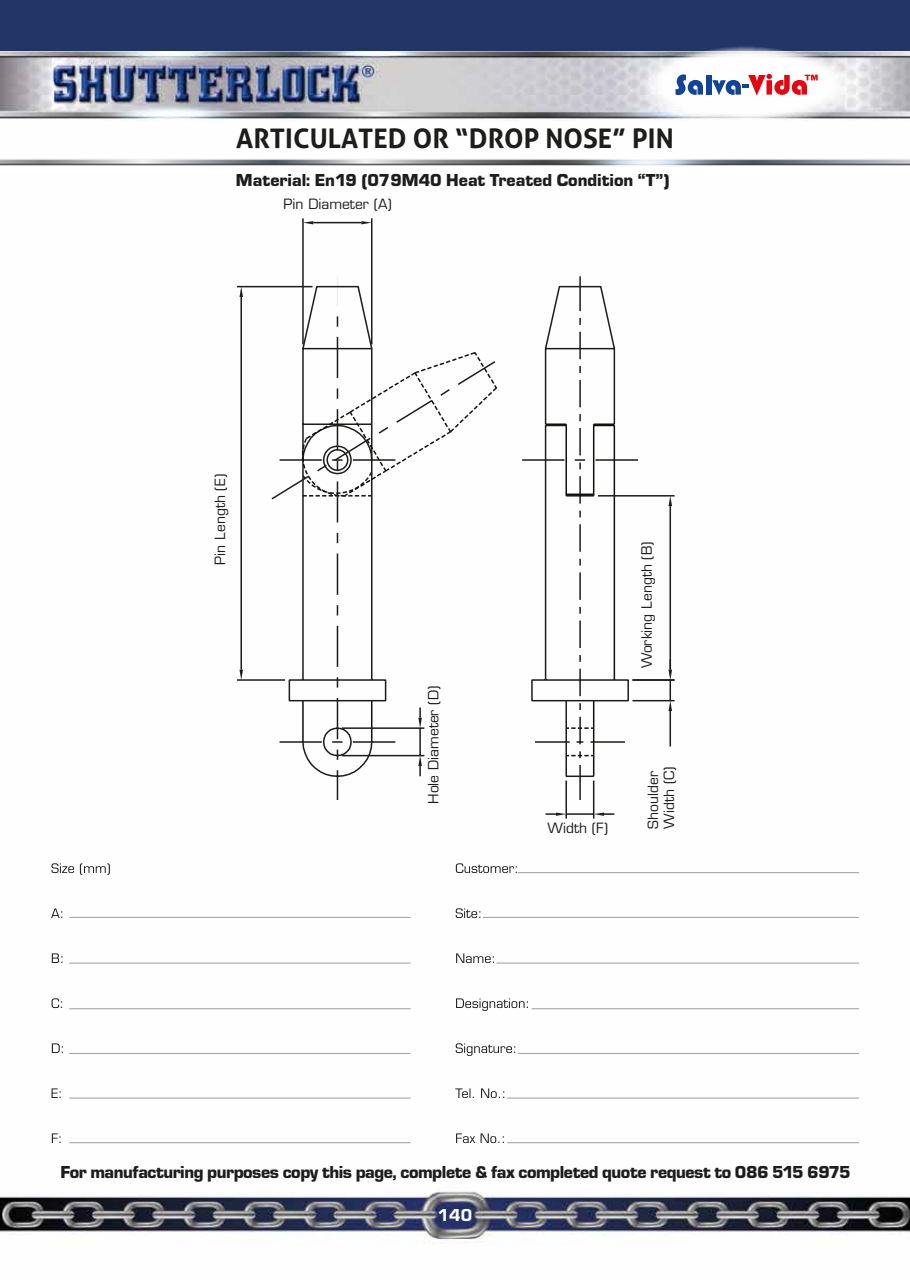
<style>
.page{position:relative;width:910px;height:1280px;background:#fff}
.page>*{position:absolute;margin:0;border:0;box-sizing:border-box;transform-origin:0 0}
.t1{font:700 27px "Aller";color:#1d1d1b}
.t2{font:18px "Eurostile T Blac";letter-spacing:-.025em;color:#1d1d1b}
.t3{font:18px "Eurostile T Blac";color:#1d1d1b}
.t4{font:18px "Eurostile T Heav";color:#fff}
.t5{font:13.8px/16.2px "Eurostile";color:#1d1d1b}
</style>
<div class="page">
<img style="left:0;top:50px;width:910px;height:1194px">
<div style="left:0;top:0;width:910px;height:50px;background:#213666"></div>
<img style="left:653px;top:46px;width:187px;height:77px">
<img style="left:0;top:153px;width:910px;height:19px">
<svg style="left:456px;top:1133px;width:48px;height:10px"></svg>
<svg style="left:455px;top:1088px;width:49px;height:10px"></svg>
<svg style="left:455px;top:1043px;width:60px;height:13px"></svg>
<svg style="left:456px;top:998px;width:72px;height:13px"></svg>
<svg style="left:456px;top:953px;width:38px;height:10px"></svg>
<svg style="left:455px;top:908px;width:25px;height:10px"></svg>
<svg style="left:456px;top:863px;width:61px;height:10px"></svg>
<svg style="left:270px;top:360px;width:8px;height:397px"></svg>
<hr style="left:632px;top:700px;width:43px;height:1px;background:#1d1d1b">
<hr style="left:669px;top:711px;width:2px;height:35px;background:#1d1d1b">
<hr style="left:669px;top:680px;width:2px;height:21px;background:#1d1d1b">
<svg style="left:668px;top:701px;width:4px;height:10px"></svg>
<hr style="left:632px;top:679px;width:43px;height:2px;background:#1d1d1b">
<hr style="left:598px;top:495px;width:77px;height:2px;background:#1d1d1b">
<hr style="left:669px;top:506px;width:2px;height:164px;background:#1d1d1b">
<svg style="left:668px;top:659px;width:4px;height:21px"></svg>
<svg style="left:668px;top:496px;width:4px;height:10px"></svg>
<hr style="left:237px;top:679px;width:48px;height:2px;background:#1d1d1b">
<hr style="left:237px;top:286px;width:76px;height:1px;background:#1d1d1b">
<hr style="left:240px;top:297px;width:2px;height:373px;background:#1d1d1b">
<svg style="left:239px;top:670px;width:4px;height:10px"></svg>
<svg style="left:239px;top:287px;width:4px;height:10px"></svg>
<hr style="left:302px;top:218px;width:2px;height:126px;background:#1d1d1b">
<hr style="left:371px;top:218px;width:1px;height:126px;background:#1d1d1b">
<hr style="left:313px;top:222px;width:48px;height:1px;background:#1d1d1b">
<svg style="left:303px;top:221px;width:10px;height:3px"></svg>
<svg style="left:361px;top:221px;width:10px;height:3px"></svg>
<svg style="left:278px;top:285px;width:361px;height:516px"></svg>
<hr style="left:565px;top:780px;width:2px;height:39px;background:#1d1d1b">
<hr style="left:593px;top:780px;width:1px;height:39px;background:#1d1d1b">
<hr style="left:566px;top:813px;width:28px;height:2px;background:#1d1d1b">
<svg style="left:546px;top:812px;width:20px;height:4px"></svg>
<svg style="left:594px;top:812px;width:20px;height:4px"></svg>
<svg style="left:52px;top:1133px;width:9px;height:10px"></svg>
<svg style="left:52px;top:1088px;width:9px;height:10px"></svg>
<svg style="left:52px;top:1043px;width:11px;height:10px"></svg>
<svg style="left:52px;top:998px;width:10px;height:10px"></svg>
<svg style="left:52px;top:953px;width:10px;height:10px"></svg>
<svg style="left:51px;top:908px;width:11px;height:10px"></svg>
<svg style="left:51px;top:863px;width:59px;height:12px"></svg>
<hr style="left:69px;top:917px;width:342px;height:1px;background:#9d9d9c">
<hr style="left:483px;top:917px;width:376px;height:1px;background:#9d9d9c">
<hr style="left:518px;top:872px;width:341px;height:1px;background:#9d9d9c">
<hr style="left:69px;top:963px;width:342px;height:1px;background:#9d9d9c">
<hr style="left:496px;top:963px;width:363px;height:1px;background:#9d9d9c">
<hr style="left:69px;top:1008px;width:342px;height:1px;background:#9d9d9c">
<hr style="left:532px;top:1008px;width:327px;height:1px;background:#9d9d9c">
<hr style="left:69px;top:1053px;width:342px;height:1px;background:#9d9d9c">
<hr style="left:518px;top:1053px;width:341px;height:1px;background:#9d9d9c">
<hr style="left:69px;top:1098px;width:342px;height:1px;background:#9d9d9c">
<hr style="left:507px;top:1098px;width:352px;height:1px;background:#9d9d9c">
<hr style="left:69px;top:1142px;width:342px;height:1px;background:#9d9d9c">
<hr style="left:507px;top:1142px;width:352px;height:1px;background:#9d9d9c">
<svg style="left:675px;top:74px;width:28px;height:21px"></svg>
<div style="left:706px;top:75px;width:6px;height:20px;background:#134395"></div>
<svg style="left:712px;top:74px;width:106px;height:22px"></svg>
<h1 class="t1" style="left:236px;top:122px;width:439px">ARTICULATED OR “DROP NOSE” PIN</h1>
<p class="t3" style="left:236px;top:171px;width:435px">Material: En19 (079M40 Heat Treated Condition “T”)</p>
<p class="t5" style="left:283px;top:196px;width:110px">Pin Diameter (A)</p>
<p class="t5" style="left:212px;top:565px;width:92px;rotate:-90deg">Pin Length (E)</p>
<p class="t5" style="left:425px;top:804px;width:119px;rotate:-90deg">Hole Diameter (D)</p>
<p class="t5" style="left:639px;top:668px;width:128px;rotate:-90deg">Working Length (B)</p>
<p class="t5" style="left:547px;top:820px;width:62px">Width (F)</p>
<p class="t5" style="left:645px;top:828px;width:64px;rotate:-90deg">Shoulder<br>Width (C)</p>
<p class="t2" style="left:60px;top:1162px;width:792px">For manufacturing purposes copy this page, complete &amp; fax completed quote request to 086 515 6975</p>
<p class="t4" style="left:438px;top:1205px;width:36px">140</p>
</div>
